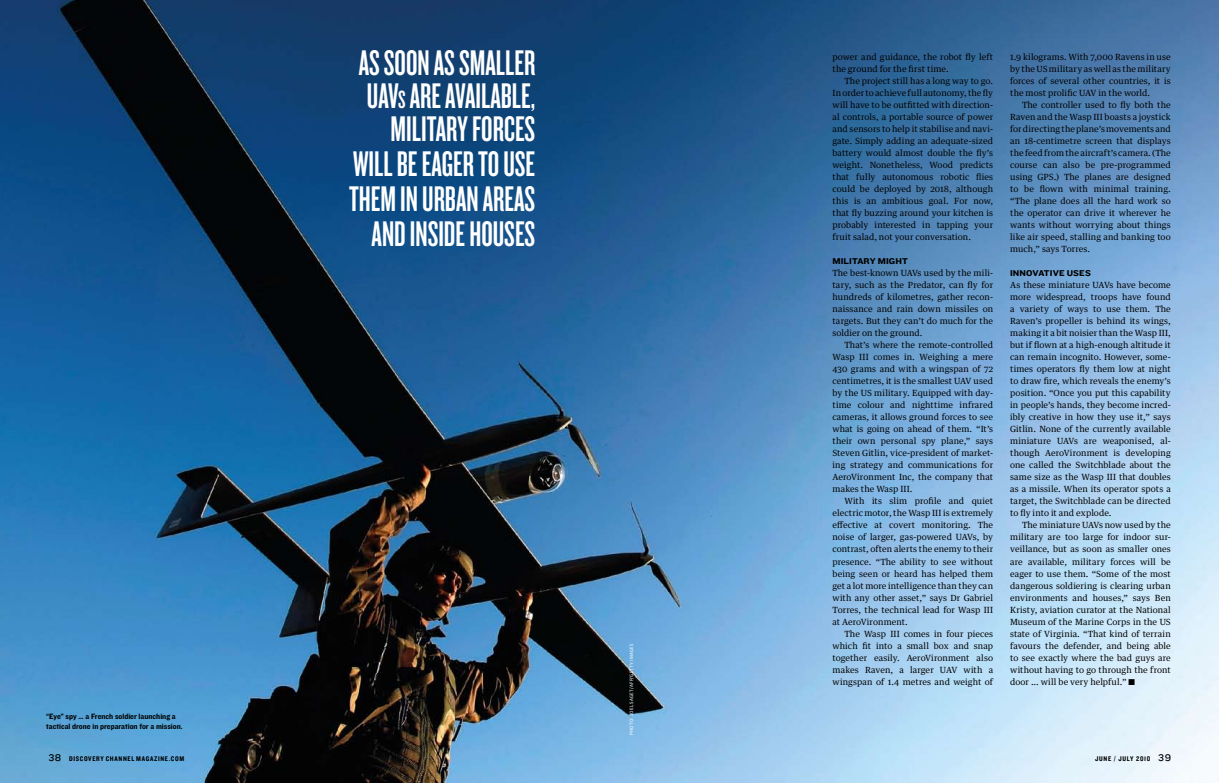
<style>
.page{position:relative;width:1219px;height:783px;background:#fff}
.page>*{position:absolute;margin:0;border:0;box-sizing:border-box;transform-origin:0 0}
.t1{font:37px/34.2px "Knockout 47 Bantamweight";color:#fff;text-align:right}
.t2{font:8.8px "Knockout 52 Cruiserweight";letter-spacing:.01em;color:#000}
.t3{font:8.5px "Gdn Text Egyp One TE31";letter-spacing:.01em;color:#000}
.t4{font:8px/10px "Knockout 51 Middleweight";color:#000}
.t5{font:7px "Knockout 50 Welterweight";letter-spacing:.1em;color:#000}
.t6{font:4.8px "Gdn Sans DS3";letter-spacing:.06em;color:#fff}
.s1{font-size:25.9px}
.s2{font-family:"Knockout 32 Junior Cruisewt";font-size:10px}
</style>
<div class="page">
<img style="left:0;top:0;width:1219px;height:782px">
<p class="t1" style="left:349px;top:45px;width:188px">AS SOON AS SMALLER<br>UAV<span class="s1">s</span> ARE AVAILABLE,<br>MILITARY FORCES<br>WILL BE EAGER TO USE<br>THEM IN URBAN AREAS<br>AND INSIDE HOUSES</p>
<p class="t3" style="left:832px;top:52px;width:162px">power and guidance, the robot fly left</p>
<p class="t3" style="left:832px;top:64px;width:118px">the ground for the first time.</p>
<p class="t3" style="left:844px;top:76px;width:150px">The project still has a long way to go.</p>
<p class="t3" style="left:832px;top:88px;width:162px">In order to achieve full autonomy, the fly</p>
<p class="t3" style="left:832px;top:100px;width:162px">will have to be outfitted with direction-</p>
<p class="t3" style="left:832px;top:112px;width:162px">al controls, a portable source of power</p>
<p class="t3" style="left:832px;top:124px;width:162px">and sensors to help it stabilise and navi-</p>
<p class="t3" style="left:832px;top:136px;width:162px">gate. Simply adding an adequate-sized</p>
<p class="t3" style="left:832px;top:148px;width:162px">battery would almost double the fly’s</p>
<p class="t3" style="left:832px;top:160px;width:162px">weight. Nonetheless, Wood predicts</p>
<p class="t3" style="left:832px;top:172px;width:162px">that fully autonomous robotic flies</p>
<p class="t3" style="left:832px;top:184px;width:162px">could be deployed by 2018, although</p>
<p class="t3" style="left:832px;top:196px;width:162px">this is an ambitious goal. For now,</p>
<p class="t3" style="left:832px;top:208px;width:162px">that fly buzzing around your kitchen is</p>
<p class="t3" style="left:832px;top:220px;width:162px">probably interested in tapping your</p>
<p class="t3" style="left:832px;top:232px;width:140px">fruit salad, not your conversation.</p>
<p class="t2" style="left:832px;top:255px;width:77px">MILITARY might</p>
<p class="t3" style="left:832px;top:268px;width:162px">The best-known UAVs used by the mili-</p>
<p class="t3" style="left:832px;top:280px;width:162px">tary, such as the Predator, can fly for</p>
<p class="t3" style="left:832px;top:292px;width:162px">hundreds of kilometres, gather recon-</p>
<p class="t3" style="left:832px;top:304px;width:162px">naissance and rain down missiles on</p>
<p class="t3" style="left:832px;top:316px;width:162px">targets. But they can’t do much for the</p>
<p class="t3" style="left:832px;top:328px;width:92px">soldier on the ground.</p>
<p class="t3" style="left:844px;top:340px;width:150px">That’s where the remote-controlled</p>
<p class="t3" style="left:832px;top:352px;width:162px">Wasp III comes in. Weighing a mere</p>
<p class="t3" style="left:832px;top:364px;width:162px">430 grams and with a wingspan of 72</p>
<p class="t3" style="left:832px;top:376px;width:162px">centimetres, it is the smallest UAV used</p>
<p class="t3" style="left:832px;top:388px;width:162px">by the US military. Equipped with day-</p>
<p class="t3" style="left:832px;top:400px;width:162px">time colour and nighttime infrared</p>
<p class="t3" style="left:832px;top:412px;width:162px">cameras, it allows ground forces to see</p>
<p class="t3" style="left:832px;top:424px;width:162px">what is going on ahead of them. “It’s</p>
<p class="t3" style="left:832px;top:436px;width:162px">their own personal spy plane,” says</p>
<p class="t3" style="left:832px;top:448px;width:162px">Steven Gitlin, vice-president of market-</p>
<p class="t3" style="left:832px;top:460px;width:162px">ing strategy and communications for</p>
<p class="t3" style="left:832px;top:472px;width:162px">AeroVironment Inc, the company that</p>
<p class="t3" style="left:832px;top:484px;width:82px">makes the Wasp III.</p>
<p class="t3" style="left:844px;top:496px;width:150px">With its slim profile and quiet</p>
<p class="t3" style="left:832px;top:508px;width:162px">electric motor, the Wasp III is extremely</p>
<p class="t3" style="left:832px;top:520px;width:162px">effective at covert monitoring. The</p>
<p class="t3" style="left:832px;top:532px;width:162px">noise of larger, gas-powered UAVs, by</p>
<p class="t3" style="left:832px;top:544px;width:162px">contrast, often alerts the enemy to their</p>
<p class="t3" style="left:832px;top:556px;width:162px">presence. “The ability to see without</p>
<p class="t3" style="left:832px;top:568px;width:162px">being seen or heard has helped them</p>
<p class="t3" style="left:832px;top:580px;width:162px">get a lot more intelligence than they can</p>
<p class="t3" style="left:832px;top:592px;width:162px">with any other asset,” says Dr Gabriel</p>
<p class="t3" style="left:832px;top:604px;width:162px">Torres, the technical lead for Wasp III</p>
<p class="t3" style="left:832px;top:616px;width:77px">at AeroVironment.</p>
<p class="t3" style="left:844px;top:628px;width:150px">The Wasp III comes in four pieces</p>
<p class="t3" style="left:832px;top:640px;width:162px">which fit into a small box and snap</p>
<p class="t3" style="left:832px;top:652px;width:162px">together easily. AeroVironment also</p>
<p class="t3" style="left:832px;top:664px;width:162px">makes Raven, a larger UAV with a</p>
<p class="t3" style="left:832px;top:676px;width:162px">wingspan of 1.4 metres and weight of</p>
<p class="t3" style="left:1010px;top:52px;width:162px">1.9 kilograms. With 7,000 Ravens in use</p>
<p class="t3" style="left:1010px;top:64px;width:162px">by the US military as well as the military</p>
<p class="t3" style="left:1010px;top:76px;width:162px">forces of several other countries, it is</p>
<p class="t3" style="left:1010px;top:88px;width:141px">the most prolific UAV in the world.</p>
<p class="t3" style="left:1022px;top:100px;width:150px">The controller used to fly both the</p>
<p class="t3" style="left:1010px;top:112px;width:162px">Raven and the Wasp III boasts a joystick</p>
<p class="t3" style="left:1010px;top:124px;width:162px">for directing the plane’s movements and</p>
<p class="t3" style="left:1010px;top:136px;width:162px">an 18-centimetre screen that displays</p>
<p class="t3" style="left:1010px;top:148px;width:162px">the feed from the aircraft’s camera. (The</p>
<p class="t3" style="left:1010px;top:160px;width:162px">course can also be pre-programmed</p>
<p class="t3" style="left:1010px;top:172px;width:162px">using GPS.) The planes are designed</p>
<p class="t3" style="left:1010px;top:184px;width:162px">to be flown with minimal training.</p>
<p class="t3" style="left:1010px;top:196px;width:162px">“The plane does all the hard work so</p>
<p class="t3" style="left:1010px;top:208px;width:162px">the operator can drive it wherever he</p>
<p class="t3" style="left:1010px;top:220px;width:162px">wants without worrying about things</p>
<p class="t3" style="left:1010px;top:232px;width:162px">like air speed, stalling and banking too</p>
<p class="t3" style="left:1010px;top:244px;width:82px">much,” says Torres.</p>
<p class="t2" style="left:1010px;top:267px;width:70px">INNOVATIVE USES</p>
<p class="t3" style="left:1010px;top:280px;width:162px">As these miniature UAVs have become</p>
<p class="t3" style="left:1010px;top:292px;width:162px">more widespread, troops have found</p>
<p class="t3" style="left:1010px;top:304px;width:162px">a variety of ways to use them. The</p>
<p class="t3" style="left:1010px;top:316px;width:162px">Raven’s propeller is behind its wings,</p>
<p class="t3" style="left:1010px;top:328px;width:162px">making it a bit noisier than the Wasp III,</p>
<p class="t3" style="left:1010px;top:340px;width:162px">but if flown at a high-enough altitude it</p>
<p class="t3" style="left:1010px;top:352px;width:162px">can remain incognito. However, some-</p>
<p class="t3" style="left:1010px;top:364px;width:162px">times operators fly them low at night</p>
<p class="t3" style="left:1010px;top:376px;width:162px">to draw fire, which reveals the enemy’s</p>
<p class="t3" style="left:1010px;top:388px;width:162px">position. “Once you put this capability</p>
<p class="t3" style="left:1010px;top:400px;width:162px">in people’s hands, they become incred-</p>
<p class="t3" style="left:1010px;top:412px;width:162px">ibly creative in how they use it,” says</p>
<p class="t3" style="left:1010px;top:424px;width:162px">Gitlin. None of the currently available</p>
<p class="t3" style="left:1010px;top:436px;width:162px">miniature UAVs are weaponised, al-</p>
<p class="t3" style="left:1010px;top:448px;width:162px">though AeroVironment is developing</p>
<p class="t3" style="left:1010px;top:460px;width:162px">one called the Switchblade about the</p>
<p class="t3" style="left:1010px;top:472px;width:162px">same size as the Wasp III that doubles</p>
<p class="t3" style="left:1010px;top:484px;width:162px">as a missile. When its operator spots a</p>
<p class="t3" style="left:1010px;top:496px;width:162px">target, the Switchblade can be directed</p>
<p class="t3" style="left:1010px;top:508px;width:103px">to fly into it and explode.</p>
<p class="t3" style="left:1022px;top:520px;width:150px">The miniature UAVs now used by the</p>
<p class="t3" style="left:1010px;top:532px;width:162px">military are too large for indoor sur-</p>
<p class="t3" style="left:1010px;top:544px;width:162px">veillance, but as soon as smaller ones</p>
<p class="t3" style="left:1010px;top:556px;width:162px">are available, military forces will be</p>
<p class="t3" style="left:1010px;top:568px;width:162px">eager to use them. “Some of the most</p>
<p class="t3" style="left:1010px;top:580px;width:162px">dangerous soldiering is clearing urban</p>
<p class="t3" style="left:1010px;top:592px;width:162px">environments and houses,” says Ben</p>
<p class="t3" style="left:1010px;top:604px;width:162px">Kristy, aviation curator at the National</p>
<p class="t3" style="left:1010px;top:616px;width:162px">Museum of the Marine Corps in the US</p>
<p class="t3" style="left:1010px;top:628px;width:162px">state of Virginia. “That kind of terrain</p>
<p class="t3" style="left:1010px;top:640px;width:162px">favours the defender, and being able</p>
<p class="t3" style="left:1010px;top:652px;width:162px">to see exactly where the bad guys are</p>
<p class="t3" style="left:1010px;top:664px;width:162px">without having to go through the front</p>
<p class="t3" style="left:1010px;top:676px;width:126px">door ... will be very helpful.” ■</p>
<p class="t6" style="left:629px;top:734px;width:93px;rotate:-90deg">photo: joel saget/afp/Getty I mages</p>
<p class="t4" style="left:46px;top:711px;width:138px">“Eye” spy ... a French soldier launching a tactical drone in preparation for a mission.</p>
<p class="t5" style="left:48px;top:754px;width:137px"><span class="s2">38</span> DISCOVERY CHANNEL MAGAZINE.COM</p>
<p class="t5" style="left:1095px;top:754px;width:77px">JUNE / JULY 2010 <span class="s2">39</span></p>
</div>
